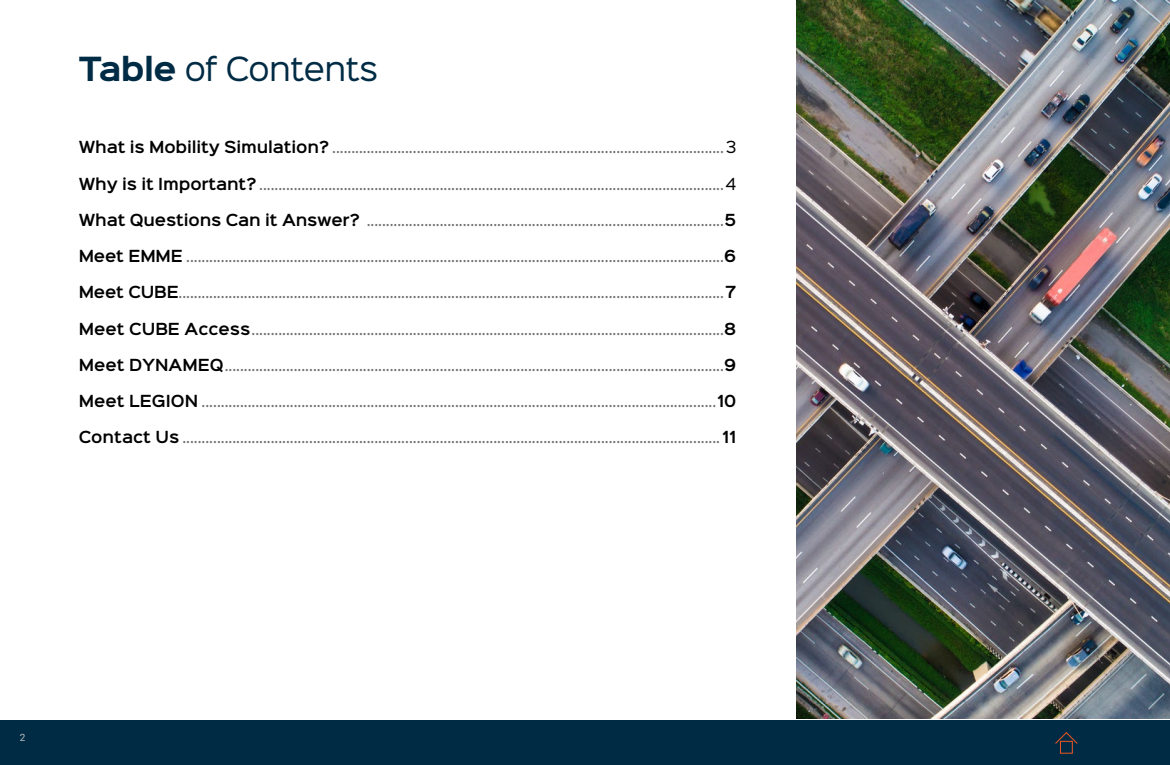
<style>
.page{position:relative;width:1170px;height:765px;background:#fff}
.page>*{position:absolute;margin:0;border:0;box-sizing:border-box;transform-origin:0 0}
.t1{font:30px "Sinkin Sans 400";letter-spacing:-.02em;color:#002b44}
.t2{font:300 15px "Sinkin Sans 300";color:#6d6e71}
.t3{font:10px "Roboto";color:#bcbec0}
.s1{font-family:"Sinkin Sans 700";font-weight:700}
.s2{font-family:"Sinkin Sans 600";font-weight:600;color:#000}
.s3{font-family:"Sinkin Sans 400";font-weight:400;color:#000}
</style>
<div class="page">
<div style="left:0;top:720px;width:1170px;height:45px;background:#002b44"></div>
<div style="left:1060px;top:741px;width:13px;height:13px;border:1px solid #f05622"></div>
<svg style="left:1055px;top:732px;width:23px;height:13px"></svg>
<img style="left:797px;top:0;width:373px;height:719px">
<h1 class="t1" style="left:79px;top:43px;width:301px"><span class="s1">Table</span> OF CONTENTS</h1>
<p class="t2" style="left:79px;top:135px;width:659px"><span class="s2">What is Mobility Simulation?</span> ......................................................................................................<span class="s3">3</span></p>
<p class="t2" style="left:79px;top:171px;width:659px"><span class="s2">Why is it Important?</span> .........................................................................................................................<span class="s3">4</span></p>
<p class="t2" style="left:79px;top:208px;width:659px"><span class="s2">What Questions Can it Answer?</span> .............................................................................................<span class="s2">5</span></p>
<p class="t2" style="left:79px;top:244px;width:659px"><span class="s2">Meet EMME</span> ............................................................................................................................................<span class="s2">6</span></p>
<p class="t2" style="left:79px;top:280px;width:659px"><span class="s2">Meet CUBE</span>..............................................................................................................................................<span class="s2">7</span></p>
<p class="t2" style="left:79px;top:316px;width:659px"><span class="s2">Meet CUBE Access</span>...........................................................................................................................<span class="s2">8</span></p>
<p class="t2" style="left:79px;top:353px;width:659px"><span class="s2">Meet DYNAMEQ</span>..................................................................................................................................<span class="s2">9</span></p>
<p class="t2" style="left:79px;top:389px;width:659px"><span class="s2">Meet LEGION</span> ......................................................................................................................................<span class="s2">10</span></p>
<p class="t2" style="left:79px;top:425px;width:659px"><span class="s2">Contact Us</span> ............................................................................................................................................ <span class="s2">11</span></p>
<p class="t3" style="left:20px;top:730px;width:7px">2</p>
</div>
